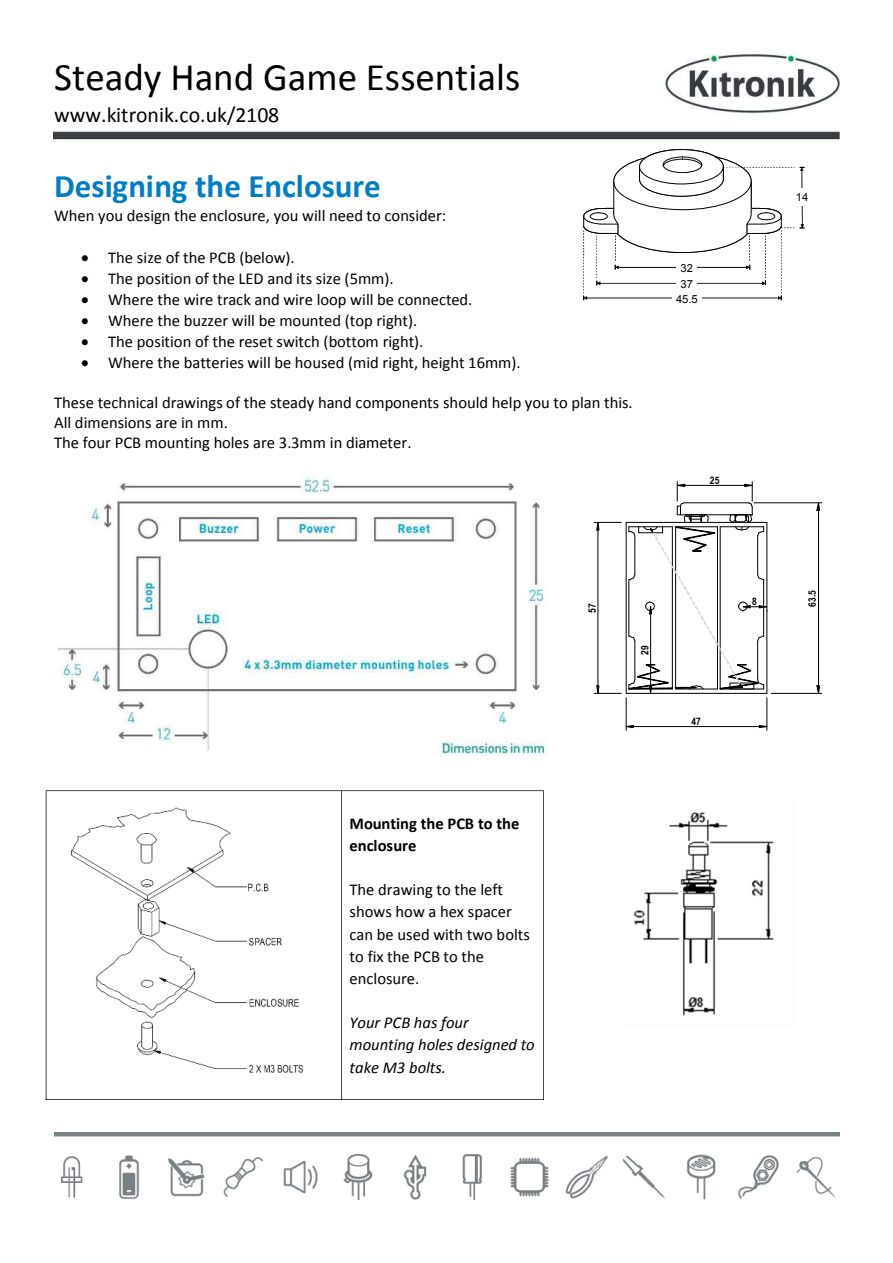
<style>
.page{position:relative;width:893px;height:1263px;background:#fff}
.page>*{position:absolute;margin:0;border:0;box-sizing:border-box;transform-origin:0 0}
.t1{font:39px "Calibri";color:#000}
.t2{font:700 33px "Calibri";color:#007ec4}
.t3{font:21.75px "Calibri";color:#000}
.t4{font:16.5px/22.2px "Calibri";color:#000}
.t5{font:italic 16.5px/22.2px "Calibri";color:#000}
.t6{font:700 16.5px/22.2px "Calibri";color:#000}
.t7{font:11.25px/15.9px "Arial";letter-spacing:.005em;color:#000}
.t8{font:700 10.35px "Arial Narrow";letter-spacing:.015em;color:#000}
</style>
<div class="page">
<img style="left:54px;top:54px;width:785px;height:86px">
<img style="left:54px;top:1133px;width:785px;height:67px">
<svg style="left:593px;top:481px;width:230px;height:250px"></svg>
<hr style="left:626px;top:693px;width:140px;height:1px;background:#000">
<hr style="left:626px;top:522px;width:140px;height:1px;background:#000">
<hr style="left:626px;top:522px;width:1px;height:171px;background:#000">
<hr style="left:626px;top:698px;width:1px;height:32px;background:#000">
<hr style="left:766px;top:698px;width:1px;height:32px;background:#000">
<hr style="left:633px;top:726px;width:126px;height:1px;background:#000">
<svg style="left:622px;top:725px;width:11px;height:3px"></svg>
<svg style="left:758px;top:725px;width:12px;height:3px"></svg>
<hr style="left:597px;top:530px;width:1px;height:156px;background:#000">
<svg style="left:594px;top:519px;width:27px;height:12px"></svg>
<svg style="left:594px;top:685px;width:27px;height:12px"></svg>
<svg style="left:628px;top:482px;width:142px;height:215px"></svg>
<hr style="left:753px;top:503px;width:68px;height:1px;background:#000">
<hr style="left:771px;top:693px;width:50px;height:1px;background:#000">
<hr style="left:818px;top:510px;width:1px;height:176px;background:#000">
<svg style="left:816px;top:500px;width:4px;height:11px"></svg>
<svg style="left:816px;top:685px;width:4px;height:11px"></svg>
<hr style="left:46px;top:790px;width:497px;height:1px;background:#000">
<hr style="left:46px;top:791px;width:1px;height:309px;background:#000">
<hr style="left:46px;top:1099px;width:295px;height:1px;background:#000">
<hr style="left:341px;top:791px;width:1px;height:309px;background:#000">
<hr style="left:342px;top:1099px;width:201px;height:1px;background:#000">
<hr style="left:543px;top:791px;width:1px;height:309px;background:#000">
<img style="left:71px;top:807px;width:233px;height:266px">
<img style="left:57px;top:477px;width:490px;height:280px">
<img style="left:633px;top:812px;width:141px;height:204px">
<svg style="left:613px;top:153px;width:138px;height:57px"></svg>
<svg style="left:639px;top:150px;width:84px;height:34px"></svg>
<div style="left:639px;top:149px;width:84px;height:35px;border:1px solid #000;border-radius:50%"></div>
<div style="left:663px;top:159px;width:38px;height:16px;background:#fff;border-radius:50%"></div>
<div style="left:663px;top:159px;width:39px;height:16px;border:1px solid #000;border-radius:50%"></div>
<div style="left:661px;top:166px;width:43px;height:11px;background:#fff"></div>
<div style="left:663px;top:157px;width:39px;height:16px;border:1px solid #000;border-radius:50%"></div>
<svg style="left:800px;top:167px;width:4px;height:62px"></svg>
<svg style="left:583px;top:167px;width:211px;height:133px"></svg>
<h1 class="t1" style="left:54px;top:62px;width:468px">Steady Hand Game Essentials</h1>
<h3 class="t3" style="left:54px;top:106px;width:226px">www.kitronik.co.uk/2108</h3>
<h2 class="t2" style="left:54px;top:174px;width:328px">Designing the Enclosure</h2>
<p class="t4" style="left:54px;top:206px;width:393px">When you design the enclosure, you will need to consider:</p>
<p class="t4" style="left:81px;top:247px;width:215px">• The size of the PCB (below).</p>
<p class="t4" style="left:81px;top:268px;width:314px">• The position of the LED and its size (5mm).</p>
<p class="t4" style="left:81px;top:289px;width:392px">• Where the wire track and wire loop will be connected.</p>
<p class="t4" style="left:81px;top:310px;width:337px">• Where the buzzer will be mounted (top right).</p>
<p class="t4" style="left:81px;top:331px;width:344px">• The position of the reset switch (bottom right).</p>
<p class="t4" style="left:81px;top:352px;width:441px">• Where the batteries will be housed (mid right, height 16mm).</p>
<p class="t4" style="left:54px;top:393px;width:580px;line-height:20.1px">These technical drawings of the steady hand components should help you to plan this.<br>All dimensions are in mm.<br>The four PCB mounting holes are 3.3mm in diameter.</p>
<p class="t7" style="left:680px;top:261px;width:14px">32<br>37</p>
<p class="t7" style="left:676px;top:292px;width:23px">45.5</p>
<p class="t8" style="left:709px;top:474px;width:11px">25</p>
<p class="t7" style="left:795px;top:191px;width:14px">14</p>
<p class="t6" style="left:349px;top:814px;width:171px">Mounting the PCB to the enclosure</p>
<p class="t4" style="left:349px;top:880px;width:182px">The drawing to the left shows how a hex spacer can be used with two bolts to fix the PCB to the enclosure.</p>
<p class="t5" style="left:349px;top:1013px;width:186px">Your PCB has four mounting holes designed to take M3 bolts.</p>
<p class="t8" style="left:586px;top:613px;width:11px;rotate:-90deg">57</p>
<p class="t8" style="left:639px;top:655px;width:11px;rotate:-90deg">29</p>
<p class="t8" style="left:691px;top:715px;width:11px">47</p>
<p class="t8" style="left:752px;top:596px;width:6px">8</p>
<p class="t8" style="left:806px;top:607px;width:18px;rotate:-90deg">63.5</p>
</div>
